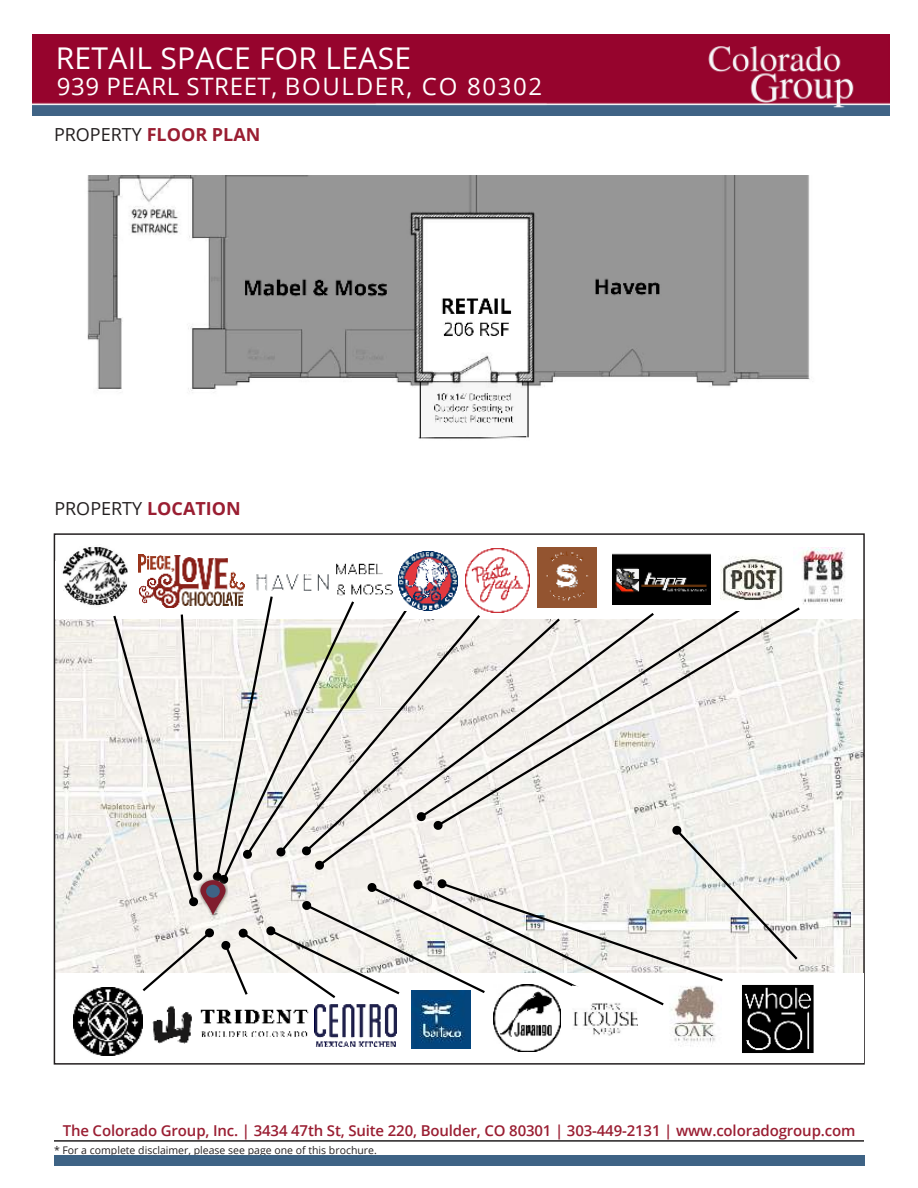
<style>
.page{position:relative;width:918px;height:1188px;background:#fff}
.page>*{position:absolute;margin:0;border:0;box-sizing:border-box;transform-origin:0 0}
.t1{font:30px "Open Sans";letter-spacing:.01em;color:#fff}
.t2{font:24px "Open Sans";letter-spacing:.045em;color:#fff}
.t3{font:700 18px "Open Sans";color:#9a1e32}
.t4{font:18px "Open Sans";color:#231f20}
.t5{font:600 15px "Open Sans";letter-spacing:-.01em;color:#9a1e32}
.t6{font:10.5px "Open Sans";color:#231f20}
.s1{font-weight:400;color:#231f20}
.s2{font-weight:700;color:#9a1e32}
</style>
<div class="page">
<hr style="left:54px;top:1140px;width:810px;height:2px;background:#231f20">
<img style="left:32px;top:34px;width:857px;height:81px">
<div style="left:54px;top:1156px;width:810px;height:10px;background:#3e6385"></div>
<img style="left:87px;top:175px;width:723px;height:264px">
<img style="left:57px;top:619px;width:805px;height:354px">
<img style="left:670px;top:1007px;width:46px;height:39px">
<img style="left:494px;top:1007px;width:67px;height:45px">
<img style="left:62px;top:547px;width:66px;height:59px">
<img style="left:139px;top:554px;width:106px;height:40px">
<img style="left:398px;top:552px;width:59px;height:42px">
<img style="left:74px;top:987px;width:68px;height:69px">
<img style="left:152px;top:1007px;width:163px;height:37px">
<img style="left:315px;top:1007px;width:82px;height:40px">
<img style="left:412px;top:1007px;width:58px;height:42px">
<img style="left:466px;top:549px;width:64px;height:45px">
<img style="left:537px;top:548px;width:60px;height:46px">
<img style="left:613px;top:553px;width:97px;height:41px">
<img style="left:573px;top:1007px;width:65px;height:29px">
<img style="left:742px;top:984px;width:71px;height:69px">
<img style="left:720px;top:556px;width:63px;height:38px">
<img style="left:801px;top:547px;width:44px;height:58px">
<img style="left:256px;top:574px;width:73px;height:17px">
<img style="left:336px;top:563px;width:47px;height:12px">
<img style="left:337px;top:584px;width:56px;height:10px">
<svg style="left:112px;top:594px;width:688px;height:413px"></svg>
<div style="left:206px;top:885px;width:14px;height:13px;background:#3e6385;border-radius:50%"></div>
<h1 class="t1" style="left:56px;top:46px;width:357px">RETAIL SPACE FOR LEASE</h1>
<h2 class="t2" style="left:57px;top:76px;width:487px">939 PEARL STREET, BOULDER, CO 80302</h2>
<p class="t3" style="left:54px;top:127px;width:208px"><span class="s1">PROPERTY</span> FLOOR PLAN</p>
<p class="t4" style="left:54px;top:501px;width:188px">PROPERTY <span class="s2">LOCATION</span></p>
<p class="t5" style="left:63px;top:1124px;width:794px">The Colorado Group, Inc. | 3434 47th St, Suite 220, Boulder, CO 80301 | 303-449-2131 | www.coloradogroup.com</p>
<p class="t6" style="left:54px;top:1146px;width:324px">* For a complete disclaimer, please see page one of this brochure.</p>
</div>
